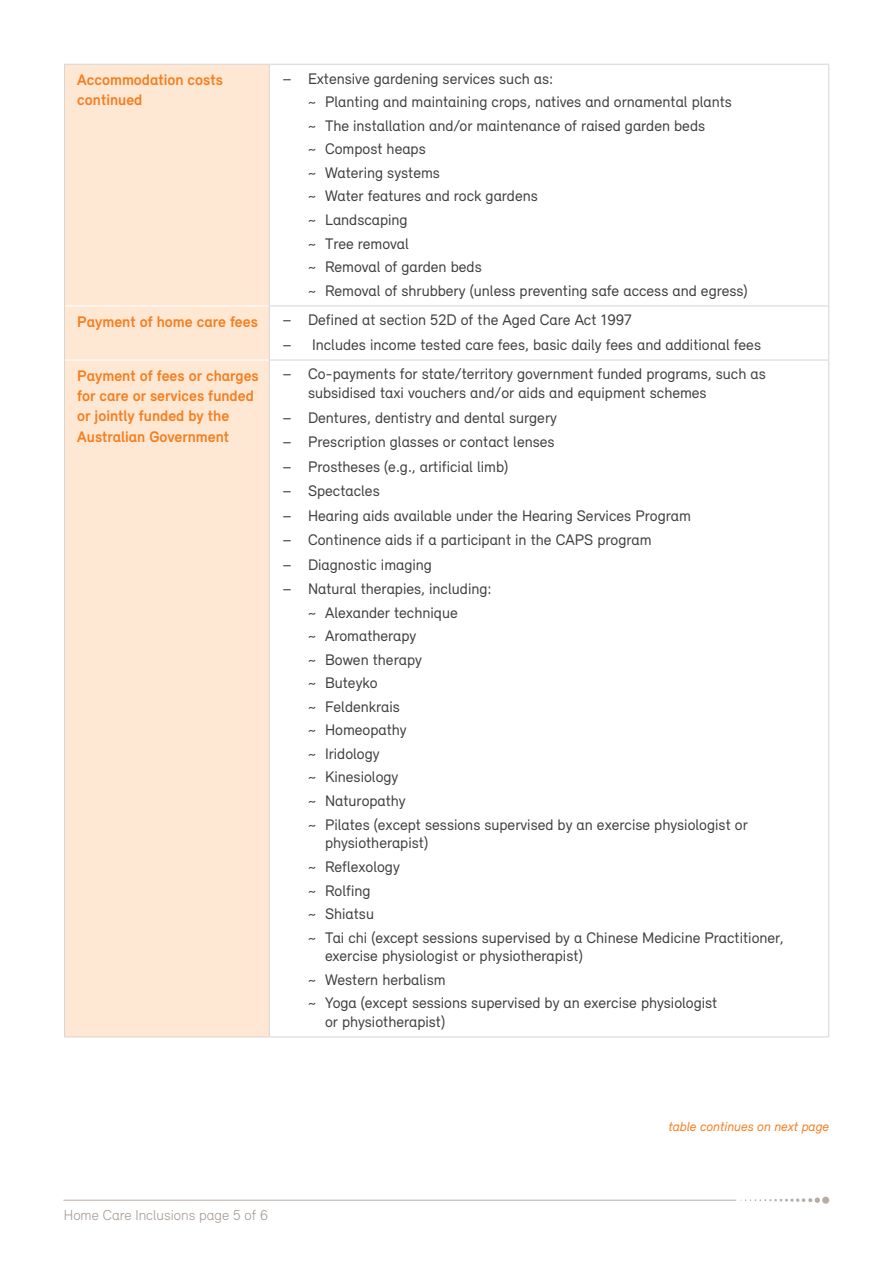
<style>
.page{position:relative;width:893px;height:1263px;background:#fff}
.page>*{position:absolute;margin:0;border:0;box-sizing:border-box;transform-origin:0 0}
.t1{font:15.75px/23.5px "Relevant";color:#414042}
.t2{font:700 15.75px/20.2px "Relevant";color:#f57e20}
.t3{font:300 14.85px "Relevant";color:#a49b95}
.t4{font:italic 13.5px "Relevant";color:#f57e20}
</style>
<div class="page">
<hr style="left:64px;top:1200px;width:672px;height:1px;background:#b7ada5">
<div style="left:822px;top:1197px;width:7px;height:7px;background:#b7ada5;border-radius:50%"></div>
<svg style="left:740px;top:1197px;width:80px;height:6px"></svg>
<div style="left:65px;top:65px;width:204px;height:971px;background:#fee8d4"></div>
<hr style="left:64px;top:64px;width:205px;height:1px;background:#d8d5d0">
<hr style="left:269px;top:64px;width:560px;height:1px;background:#d8d5d0">
<hr style="left:269px;top:305px;width:560px;height:1px;background:#d8d5d0">
<hr style="left:269px;top:360px;width:560px;height:1px;background:#d8d5d0">
<hr style="left:269px;top:1036px;width:560px;height:1px;background:#d8d5d0">
<hr style="left:65px;top:305px;width:204px;height:1px;background:#fff">
<hr style="left:65px;top:360px;width:204px;height:1px;background:#fff">
<hr style="left:64px;top:1036px;width:205px;height:1px;background:#d8d5d0">
<hr style="left:828px;top:65px;width:1px;height:240px;background:#d8d5d0">
<hr style="left:828px;top:306px;width:1px;height:54px;background:#d8d5d0">
<hr style="left:828px;top:360px;width:1px;height:676px;background:#d8d5d0">
<hr style="left:64px;top:65px;width:1px;height:241px;background:#d8d5d0">
<hr style="left:269px;top:65px;width:1px;height:240px;background:#d8d5d0">
<hr style="left:64px;top:306px;width:1px;height:54px;background:#d8d5d0">
<hr style="left:269px;top:306px;width:1px;height:54px;background:#d8d5d0">
<hr style="left:64px;top:360px;width:1px;height:676px;background:#d8d5d0">
<hr style="left:269px;top:360px;width:1px;height:676px;background:#d8d5d0">
<p class="t2" style="left:77px;top:69px;width:147px">Accommodation costs continued</p>
<p class="t1" style="left:308px;top:66px;width:441px;text-indent:-26px">– Extensive gardening services such as:<br>~ Planting and maintaining crops, natives and ornamental plants<br>~ The installation and/or maintenance of raised garden beds<br>~ Compost heaps<br>~ Watering systems<br>~ Water features and rock gardens<br>~ Landscaping<br>~ Tree removal<br>~ Removal of garden beds<br>~ Removal of shrubbery (unless preventing safe access and egress)</p>
<p class="t2" style="left:77px;top:311px;width:182px">Payment of home care fees</p>
<p class="t1" style="left:282px;top:308px;width:351px">– Defined at section 52D of the Aged Care Act 1997</p>
<p class="t1" style="left:282px;top:332px;width:480px">– Includes income tested care fees, basic daily fees and additional fees</p>
<p class="t2" style="left:77px;top:365px;width:183px">Payment of fees or charges for care or services funded or jointly funded by the<br>Australian Government</p>
<p class="t1" style="left:308px;top:364px;width:459px;line-height:18.9px;text-indent:-26px">– Co-payments for state/territory government funded programs, such as subsidised taxi vouchers and/or aids and equipment schemes</p>
<p class="t1" style="left:282px;top:405px;width:276px">– Dentures, dentistry and dental surgery</p>
<p class="t1" style="left:282px;top:430px;width:274px">– Prescription glasses or contact lenses</p>
<p class="t1" style="left:282px;top:454px;width:227px">– Prostheses (e.g., artificial limb)</p>
<p class="t1" style="left:282px;top:479px;width:99px">– Spectacles</p>
<p class="t1" style="left:282px;top:503px;width:410px">– Hearing aids available under the Hearing Services Program</p>
<p class="t1" style="left:282px;top:528px;width:371px">– Continence aids if a participant in the CAPS program</p>
<p class="t1" style="left:282px;top:552px;width:151px">– Diagnostic imaging</p>
<p class="t1" style="left:308px;top:577px;width:441px;text-indent:-26px">– Natural therapies, including:<br>~ Alexander technique<br>~ Aromatherapy<br>~ Bowen therapy<br>~ Buteyko<br>~ Feldenkrais<br>~ Homeopathy<br>~ Iridology<br>~ Kinesiology<br>~ Naturopathy<br>~ Pilates (except sessions supervised by an exercise physiologist or</p>
<p class="t1" style="left:308px;top:831px;width:477px;text-indent:17px">physiotherapist)<br>~ Reflexology<br>~ Rolfing<br>~ Shiatsu<br>~ Tai chi (except sessions supervised by a Chinese Medicine Practitioner,</p>
<p class="t1" style="left:308px;top:944px;width:411px;text-indent:17px">exercise physiologist or physiotherapist)<br>~ Western herbalism<br>~ Yoga (except sessions supervised by an exercise physiologist</p>
<p class="t1" style="left:325px;top:1009px;width:122px">or physiotherapist)</p>
<p class="t3" style="left:64px;top:1206px;width:206px">Home Care Inclusions page 5 of 6</p>
<p class="t4" style="left:668px;top:1118px;width:162px">table continues on next page</p>
</div>
